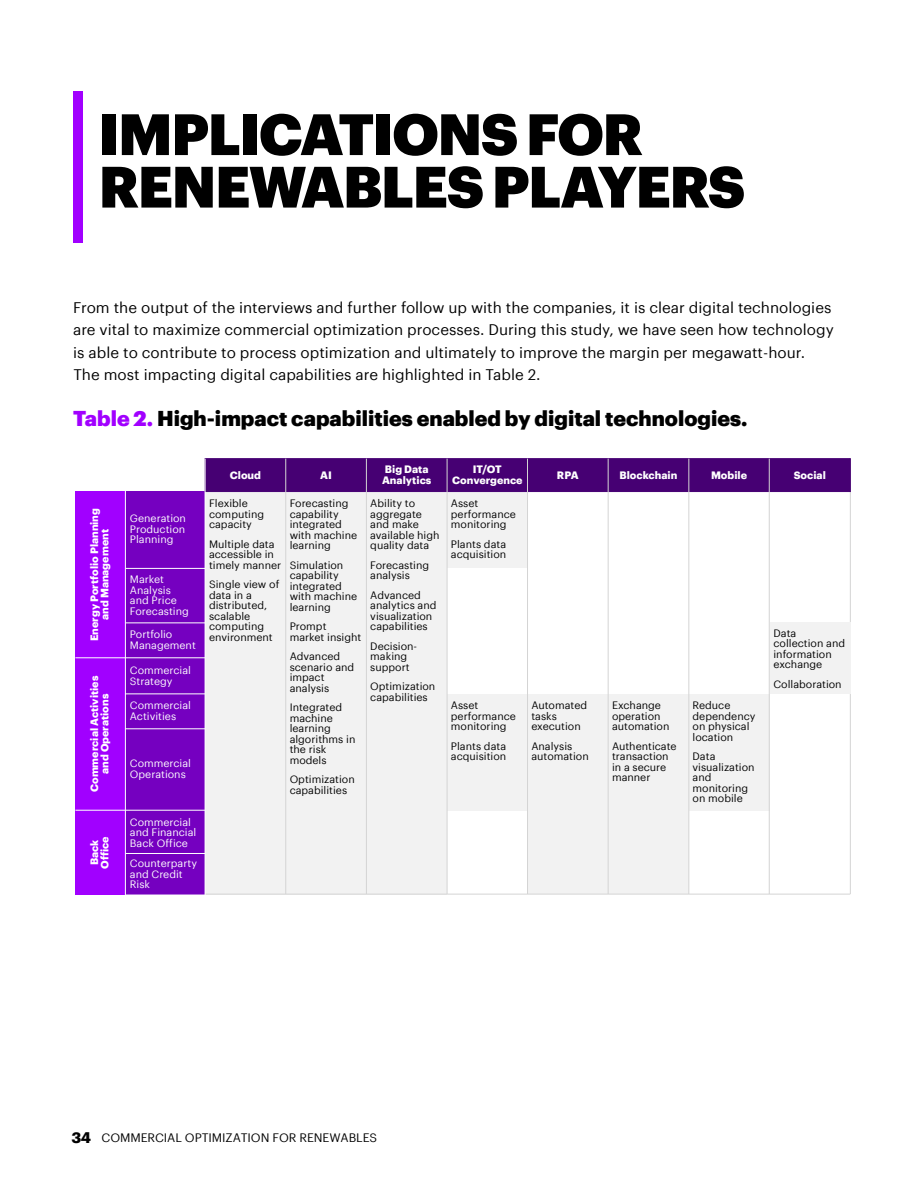
<style>
.page{position:relative;width:918px;height:1188px;background:#fff}
.page>*{position:absolute;margin:0;border:0;box-sizing:border-box;transform-origin:0 0}
.t1{font:900 57px/52.5px "Graphik";letter-spacing:-.025em;color:#000}
.t2{font:900 21px "Graphik";color:#000}
.t3{font:15px/22.5px "Graphik";color:#000}
.t4{font:700 15px "Graphik";color:#000}
.t5{font:12px "Graphik";letter-spacing:-.01em;color:#000}
.t6{font:10.5px/10.5px "Graphik";color:#000}
.t7{font:10.5px/10.5px "Graphik";color:#fff}
.t8{font:700 10.5px/10.5px "Graphik";color:#fff;text-align:center}
.s1{color:#a100ff}
</style>
<div class="page">
<hr style="left:850px;top:459px;width:1px;height:435px;background:#d4d4d4">
<div style="left:770px;top:623px;width:80px;height:71px;background:#f2f2f2"></div>
<div style="left:528px;top:712px;width:161px;height:182px;background:#f2f2f2"></div>
<div style="left:447px;top:694px;width:322px;height:116px;background:#f2f2f2"></div>
<div style="left:447px;top:492px;width:81px;height:76px;background:#f2f2f2"></div>
<div style="left:205px;top:492px;width:242px;height:403px;background:#f2f2f2"></div>
<div style="left:125px;top:492px;width:80px;height:403px;background:#7500c0"></div>
<hr style="left:75px;top:728px;width:130px;height:1px;background:#fff">
<hr style="left:75px;top:693px;width:130px;height:1px;background:#fff">
<hr style="left:125px;top:568px;width:80px;height:1px;background:#fff">
<hr style="left:125px;top:622px;width:80px;height:1px;background:#fff">
<div style="left:73px;top:91px;width:9px;height:151px;background:#a100ff"></div>
<div style="left:205px;top:458px;width:646px;height:34px;background:#460073;border:1px solid #460073"></div>
<hr style="left:285px;top:459px;width:1px;height:435px;background:#d4d4d4">
<hr style="left:769px;top:459px;width:1px;height:435px;background:#d4d4d4">
<hr style="left:608px;top:459px;width:1px;height:435px;background:#d4d4d4">
<hr style="left:688px;top:459px;width:1px;height:435px;background:#d4d4d4">
<hr style="left:527px;top:459px;width:1px;height:435px;background:#d4d4d4">
<hr style="left:366px;top:459px;width:1px;height:435px;background:#d4d4d4">
<hr style="left:447px;top:459px;width:1px;height:435px;background:#d4d4d4">
<div style="left:75px;top:492px;width:50px;height:403px;background:#a100ff"></div>
<hr style="left:75px;top:657px;width:130px;height:1px;background:#fff">
<hr style="left:125px;top:459px;width:1px;height:436px;background:#fff">
<hr style="left:75px;top:810px;width:130px;height:1px;background:#fff">
<hr style="left:125px;top:853px;width:80px;height:1px;background:#fff">
<hr style="left:205px;top:894px;width:645px;height:1px;background:#d4d4d4">
<hr style="left:205px;top:459px;width:1px;height:436px;background:#fff">
<h1 class="t1" style="left:99px;top:103px;width:648px">IMPLICATIONS FOR<br>RENEWABLES PLAYERS</h1>
<p class="t3" style="left:73px;top:295px;width:762px">From the output of the interviews and further follow up with the companies, it is clear digital technologies are vital to maximize commercial optimization processes. During this study, we have seen how technology is able to contribute to process optimization and ultimately to improve the margin per megawatt-hour.<br>The most impacting digital capabilities are highlighted in Table 2.</p>
<h2 class="t2" style="left:73px;top:402px;width:676px"><span class="s1">Table 2.</span> High-impact capabilities enabled by digital technologies.</h2>
<p class="t8" style="left:88px;top:641px;width:135px;rotate:-90deg">Energy Portfolio Planning and Management</p>
<p class="t7" style="left:130px;top:513px;width:58px;text-align:justify">Generation Production Planning</p>
<p class="t7" style="left:130px;top:573px;width:60px">Market<br>Analysis and Price<br>Forecasting</p>
<p class="t7" style="left:130px;top:628px;width:67px">Portfolio<br>Management</p>
<p class="t7" style="left:130px;top:665px;width:63px">Commercial<br>Strategy</p>
<p class="t7" style="left:130px;top:699px;width:63px">Commercial<br>Activities</p>
<p class="t7" style="left:130px;top:757px;width:63px">Commercial<br>Operations</p>
<p class="t8" style="left:88px;top:792px;width:118px;rotate:-90deg">Commercial Activities and Operations</p>
<p class="t8" style="left:88px;top:869px;width:34px;rotate:-90deg">Back<br>Office</p>
<p class="t7" style="left:130px;top:816px;width:68px">Commercial and Financial<br>Back Office</p>
<p class="t7" style="left:130px;top:857px;width:69px">Counterparty and Credit<br>Risk</p>
<p class="t8" style="left:230px;top:469px;width:33px">Cloud</p>
<p class="t8" style="left:320px;top:469px;width:13px">AI</p>
<p class="t8" style="left:382px;top:463px;width:51px;text-align:left">Big Data<br>Analytics</p>
<p class="t8" style="left:452px;top:463px;width:72px">IT/OT<br>Convergence</p>
<p class="t8" style="left:557px;top:469px;width:23px">RPA</p>
<p class="t8" style="left:620px;top:469px;width:59px">Blockchain</p>
<p class="t8" style="left:711px;top:469px;width:38px">Mobile</p>
<p class="t8" style="left:794px;top:469px;width:34px">Social</p>
<p class="t6" style="left:209px;top:497px;width:57px">Flexible computing capacity</p>
<p class="t6" style="left:209px;top:538px;width:74px">Multiple data accessible in timely manner</p>
<p class="t6" style="left:209px;top:578px;width:72px">Single view of data in a distributed, scalable computing environment</p>
<p class="t6" style="left:290px;top:497px;width:69px">Forecasting capability integrated with machine learning</p>
<p class="t6" style="left:290px;top:559px;width:69px">Simulation capability integrated with machine learning</p>
<p class="t6" style="left:290px;top:620px;width:73px">Prompt market insight</p>
<p class="t6" style="left:290px;top:650px;width:66px">Advanced scenario and impact analysis</p>
<p class="t6" style="left:290px;top:701px;width:67px">Integrated machine learning algorithms in the risk models</p>
<p class="t6" style="left:290px;top:773px;width:67px">Optimization capabilities</p>
<p class="t6" style="left:370px;top:497px;width:71px">Ability to aggregate and make available high quality data</p>
<p class="t6" style="left:370px;top:559px;width:60px">Forecasting analysis</p>
<p class="t6" style="left:370px;top:589px;width:68px">Advanced analytics and visualization capabilities</p>
<p class="t6" style="left:370px;top:640px;width:48px">Decision&shy;making support</p>
<p class="t6" style="left:370px;top:680px;width:67px">Optimization capabilities</p>
<p class="t6" style="left:451px;top:497px;width:67px">Asset performance monitoring</p>
<p class="t6" style="left:451px;top:538px;width:57px">Plants data acquisition</p>
<p class="t6" style="left:451px;top:699px;width:67px">Asset performance monitoring</p>
<p class="t6" style="left:451px;top:740px;width:57px">Plants data acquisition</p>
<p class="t6" style="left:531px;top:699px;width:57px">Automated tasks execution</p>
<p class="t6" style="left:531px;top:740px;width:59px">Analysis automation</p>
<p class="t6" style="left:612px;top:699px;width:59px">Exchange operation automation</p>
<p class="t6" style="left:612px;top:740px;width:66px">Authenticate transaction in a secure manner</p>
<p class="t6" style="left:693px;top:699px;width:64px">Reduce dependency on physical location</p>
<p class="t6" style="left:693px;top:750px;width:64px">Data visualization and monitoring on mobile</p>
<p class="t6" style="left:774px;top:627px;width:73px">Data collection and information exchange</p>
<p class="t6" style="left:774px;top:678px;width:70px">Collaboration</p>
<h3 class="t4" style="left:71px;top:1126px;width:21px">34</h3>
<p class="t5" style="left:102px;top:1129px;width:277px">COMMERCIAL OPTIMIZATION FOR RENEWABLES</p>
</div>
